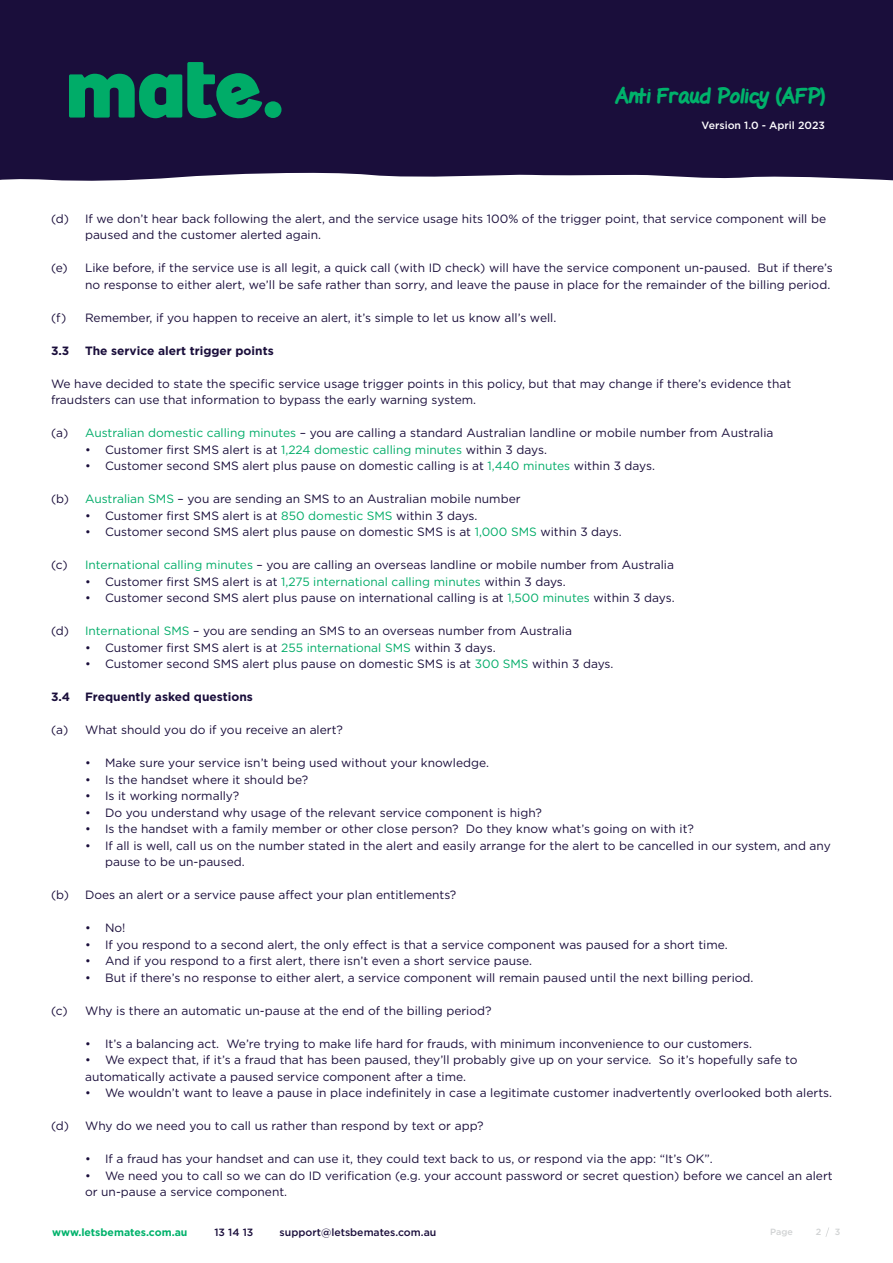
<style>
.page{position:relative;width:893px;height:1263px;background:#fff}
.page>*{position:absolute;margin:0;border:0;box-sizing:border-box;transform-origin:0 0}
.t1{font:800 21px "Gel Pen";color:#00b26b}
.t2{font:12px/16.5px "Gotham";color:#1a0e3b}
.t3{font:700 12px "Gotham";color:#1a0e3b}
.t4{font:500 10.5px "Gotham";color:#1a0e3b}
.t5{font:700 10.5px "Gotham";color:#00b26b}
.t6{font:500 10.5px "Gotham";color:#fff}
.t7{font:500 9px "Gotham";color:#d1d3d4}
.s1{color:#00ac68}
</style>
<div class="page">
<div style="left:0;top:0;width:893px;height:181px;background:#1a0e3b"></div>
<svg style="left:69px;top:62px;width:212px;height:57px;background:#0b6353"></svg>
<svg style="left:825px;top:1227px;width:4px;height:10px"></svg>
<h1 class="t1" style="left:615px;top:85px;width:211px">Anti Fraud Policy (AFP)</h1>
<p class="t6" style="left:702px;top:119px;width:125px">Version 1.0 - April 2023</p>
<p class="t2" style="left:85px;top:210px;width:743px;text-indent:-34px">(d) If we don’t hear back following the alert, and the service usage hits 100% of the trigger point, that service component will be paused and the customer alerted again.</p>
<p class="t2" style="left:51px;top:260px;width:783px;text-align:right">(e) Like before, if the service use is all legit, a quick call (with ID check) will have the service component un-paused. But if there’s no response to either alert, we’ll be safe rather than sorry, and leave the pause in place for the remainder of the billing period.</p>
<p class="t2" style="left:51px;top:309px;width:507px">(f) Remember, if you happen to receive an alert, it’s simple to let us know all’s well.</p>
<p class="t3" style="left:51px;top:343px;width:20px">3.3</p>
<p class="t3" style="left:85px;top:343px;width:190px">The service alert trigger points</p>
<p class="t2" style="left:51px;top:375px;width:742px">We have decided to state the specific service usage trigger points in this policy, but that may change if there’s evidence that fraudsters can use that information to bypass the early warning system.</p>
<p class="t2" style="left:51px;top:425px;width:724px">(a) <span class="s1">Australian domestic calling minutes</span> – you are calling a standard Australian landline or mobile number from Australia</p>
<p class="t2" style="left:85px;top:441px;width:463px">• Customer first SMS alert is at <span class="s1">1,224 domestic calling minutes</span> within 3 days.</p>
<p class="t2" style="left:85px;top:458px;width:571px">• Customer second SMS alert plus pause on domestic calling is at <span class="s1">1,440 minutes</span> within 3 days.</p>
<p class="t2" style="left:51px;top:491px;width:471px">(b) <span class="s1">Australian SMS</span> – you are sending an SMS to an Australian mobile number</p>
<p class="t2" style="left:85px;top:507px;width:394px">• Customer first SMS alert is at <span class="s1">850 domestic SMS</span> within 3 days.</p>
<p class="t2" style="left:85px;top:524px;width:538px">• Customer second SMS alert plus pause on domestic SMS is at <span class="s1">1,000 SMS</span> within 3 days.</p>
<p class="t2" style="left:51px;top:557px;width:625px">(c) <span class="s1">International calling minutes</span> – you are calling an overseas landline or mobile number from Australia</p>
<p class="t2" style="left:85px;top:573px;width:482px">• Customer first SMS alert is at <span class="s1">1,275 international calling minutes</span> within 3 days.</p>
<p class="t2" style="left:85px;top:590px;width:591px">• Customer second SMS alert plus pause on international calling is at <span class="s1">1,500 minutes</span> within 3 days.</p>
<p class="t2" style="left:51px;top:623px;width:522px">(d) <span class="s1">International SMS</span> – you are sending an SMS to an overseas number from Australia</p>
<p class="t2" style="left:85px;top:639px;width:412px">• Customer first SMS alert is at <span class="s1">255 international SMS</span> within 3 days.</p>
<p class="t2" style="left:85px;top:656px;width:530px">• Customer second SMS alert plus pause on domestic SMS is at <span class="s1">300 SMS</span> within 3 days.</p>
<p class="t3" style="left:51px;top:689px;width:203px">3.4 Frequently asked questions</p>
<p class="t2" style="left:51px;top:722px;width:294px">(a) What should you do if you receive an alert?</p>
<p class="t2" style="left:85px;top:755px;width:406px">• Make sure your service isn’t being used without your knowledge.</p>
<p class="t2" style="left:85px;top:771px;width:225px">• Is the handset where it should be?</p>
<p class="t2" style="left:85px;top:788px;width:156px">• Is it working normally?</p>
<p class="t2" style="left:85px;top:804px;width:458px">• Do you understand why usage of the relevant service component is high?</p>
<p class="t2" style="left:85px;top:821px;width:610px">• Is the handset with a family member or other close person? Do they know what’s going on with it?</p>
<p class="t2" style="left:105px;top:837px;width:727px;text-indent:-20px">• If all is well, call us on the number stated in the alert and easily arrange for the alert to be cancelled in our system, and any pause to be un-paused.</p>
<p class="t2" style="left:51px;top:887px;width:407px">(b) Does an alert or a service pause affect your plan entitlements?</p>
<p class="t2" style="left:85px;top:920px;width:42px">• No!</p>
<p class="t2" style="left:85px;top:936px;width:644px">• If you respond to a second alert, the only effect is that a service component was paused for a short time.</p>
<p class="t2" style="left:85px;top:953px;width:448px">• And if you respond to a first alert, there isn’t even a short service pause.</p>
<p class="t2" style="left:85px;top:969px;width:670px">• But if there’s no response to either alert, a service component will remain paused until the next billing period.</p>
<p class="t2" style="left:51px;top:1002px;width:442px">(c) Why is there an automatic un-pause at the end of the billing period?</p>
<p class="t2" style="left:85px;top:1035px;width:668px">• It’s a balancing act. We’re trying to make life hard for frauds, with minimum inconvenience to our customers.</p>
<p class="t2" style="left:85px;top:1052px;width:714px">• We expect that, if it’s a fraud that has been paused, they’ll probably give up on your service. So it’s hopefully safe to automatically activate a paused service component after a time.</p>
<p class="t2" style="left:85px;top:1085px;width:748px">• We wouldn’t want to leave a pause in place indefinitely in case a legitimate customer inadvertently overlooked both alerts.</p>
<p class="t2" style="left:51px;top:1118px;width:434px">(d) Why do we need you to call us rather than respond by text or app?</p>
<p class="t2" style="left:85px;top:1151px;width:629px">• If a fraud has your handset and can use it, they could text back to us, or respond via the app: “It’s OK”.</p>
<p class="t2" style="left:85px;top:1167px;width:749px">• We need you to call so we can do ID verification (e.g. your account password or secret question) before we cancel an alert or un-pause a service component.</p>
<p class="t5" style="left:52px;top:1225px;width:137px">www.letsbemates.com.au</p>
<p class="t4" style="left:214px;top:1225px;width:40px">13 14 13</p>
<p class="t4" style="left:280px;top:1225px;width:158px">support@letsbemates.com.au</p>
<p class="t7" style="left:770px;top:1225px;width:24px">Page</p>
<p class="t7" style="left:816px;top:1225px;width:7px">2</p>
<p class="t7" style="left:835px;top:1225px;width:7px">3</p>
</div>
